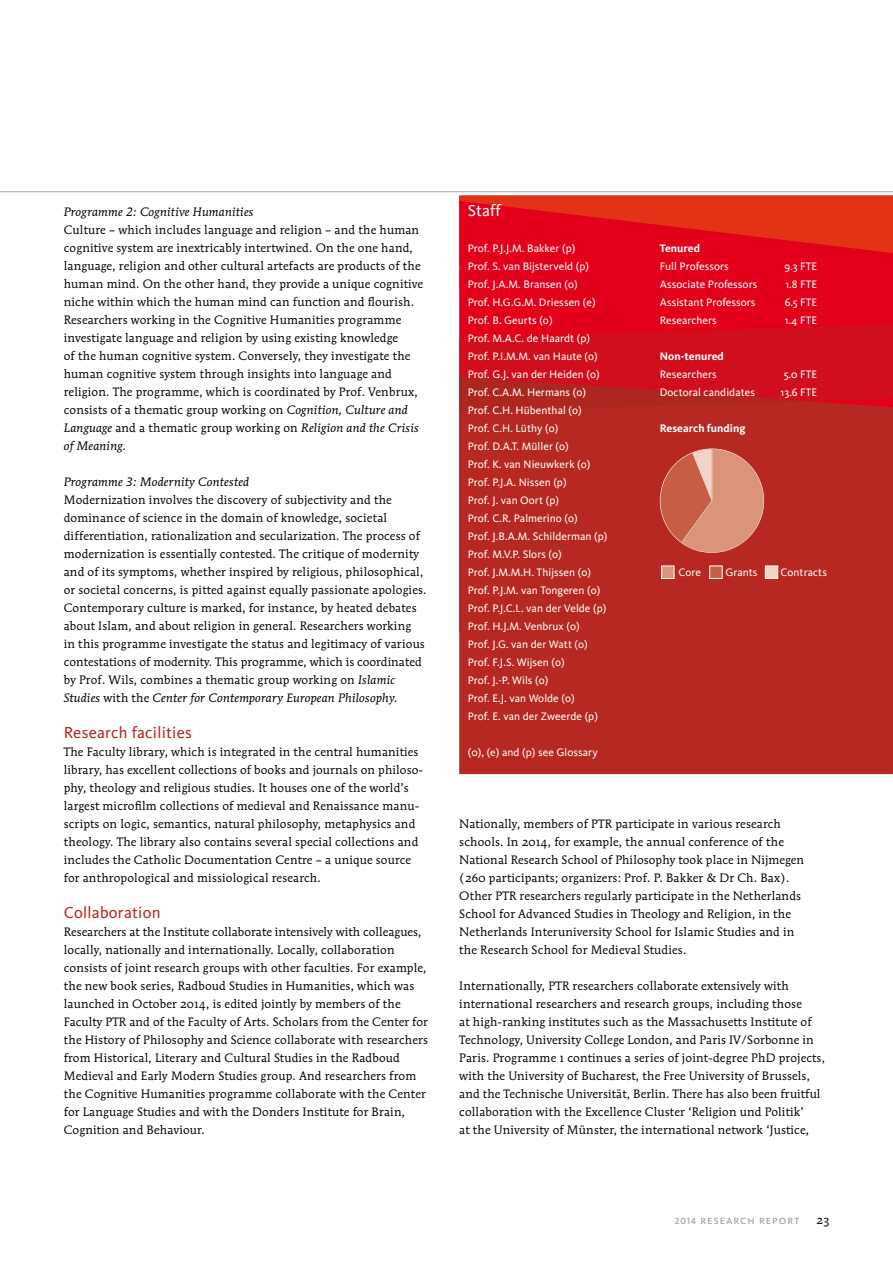
<style>
.page{position:relative;width:893px;height:1263px;background:#fff}
.page>*{position:absolute;margin:0;border:0;box-sizing:border-box;transform-origin:0 0}
.t1{font:16.5px "Kievit";letter-spacing:.015em;color:#b62821}
.t2{font:16.5px "Kievit";letter-spacing:.005em;color:#fff}
.t3{font:12px/18px "Mendoza Rom ITC Book OS";letter-spacing:.015em;color:#000}
.t4{font:italic 12px/18px "Mendoza Rom ITC";letter-spacing:.015em;color:#000}
.t5{font:12px "Kievit Book SC";letter-spacing:.08em;color:#99a49c}
.t6{font:11.25px/18px "Kievit";letter-spacing:.005em;color:#fff}
.t7{font:700 11.25px "Kievit";letter-spacing:.005em;color:#fff}
.s1{font-family:"Mendoza Rom ITC";font-style:italic}
.s2{font-family:"Mendoza Rom ITC Book OS";font-style:normal}
.s3{font-family:"Kievit Medium SC";font-size:9.3px}
</style>
<div class="page">
<hr style="left:0;top:191px;width:893px;height:1px;background:#99a49c">
<div style="left:459px;top:309px;width:434px;height:15px;background:#e2001a"></div>
<div style="left:459px;top:412px;width:434px;height:362px;background:#b62821"></div>
<svg style="left:459px;top:324px;width:434px;height:88px;background:#ca121c"></svg>
<div style="left:459px;top:289px;width:434px;height:20px;background:#e2001a"></div>
<svg style="left:459px;top:196px;width:434px;height:93px;background:#e21019"></svg>
<svg style="left:660px;top:448px;width:104px;height:105px;background:#cf725e"></svg>
<div style="left:661px;top:566px;width:13px;height:13px;background:#db9379;border:1px solid #fff"></div>
<div style="left:709px;top:566px;width:14px;height:13px;background:#c75d43;border:1px solid #fff"></div>
<div style="left:765px;top:566px;width:13px;height:13px;background:#f1d4c6;border:1px solid #fff"></div>
<p class="t4" style="left:64px;top:202px;width:191px">Programme 2: Cognitive Humanities</p>
<p class="t3" style="left:64px;top:221px;width:361px">Culture – which includes language and religion – and the human cognitive system are inextricably intertwined. On the one hand, language, religion and other cultural artefacts are products of the human mind. On the other hand, they provide a unique cognitive niche within which the human mind can function and flourish.<br>Researchers working in the Cognitive Humanities programme investigate language and religion by using existing knowledge<br>of the human cognitive system. Conversely, they investigate the human cognitive system through insights into language and religion. The programme, which is coordinated by Prof. Venbrux, consists of a thematic group working on <span class="s1">Cognition, Culture and</span></p>
<p class="t4" style="left:64px;top:418px;width:357px">Language <span class="s2">and a thematic group working on</span> Religion and the Crisis of Meaning.</p>
<p class="t4" style="left:64px;top:472px;width:187px">Programme 3: Modernity Contested</p>
<p class="t3" style="left:64px;top:491px;width:364px">Modernization involves the discovery of subjectivity and the dominance of science in the domain of knowledge, societal differentiation, rationalization and secularization. The process of modernization is essentially contested. The critique of modernity and of its symptoms, whether inspired by religious, philosophical, or societal concerns, is pitted against equally passionate apologies.<br>Contemporary culture is marked, for instance, by heated debates about Islam, and about religion in general. Researchers working<br>in this programme investigate the status and legitimacy of various contestations of modernity. This programme, which is coordinated by Prof. Wils, combines a thematic group working on <span class="s1">Islamic</span></p>
<p class="t4" style="left:64px;top:688px;width:335px">Studies <span class="s2">with the</span> Center for Contemporary European Philosophy.</p>
<h1 class="t1" style="left:64px;top:723px;width:130px">Research facilities</h1>
<p class="t3" style="left:64px;top:743px;width:361px">The Faculty library, which is integrated in the central humanities library, has excellent collections of books and journals on philoso&shy;phy, theology and religious studies. It houses one of the world’s largest microfilm collections of medieval and Renaissance manu&shy;scripts on logic, semantics, natural philosophy, metaphysics and theology. The library also contains several special collections and includes the Catholic Documentation Centre – a unique source for anthropological and missiological research.</p>
<h1 class="t1" style="left:64px;top:903px;width:98px">Collaboration</h1>
<p class="t3" style="left:64px;top:923px;width:366px">Researchers at the Institute collaborate intensively with colleagues, locally, nationally and internationally. Locally, collaboration consists of joint research groups with other faculties. For example, the new book series, Radboud Studies in Humanities, which was launched in October 2014, is edited jointly by members of the Faculty PTR and of the Faculty of Arts. Scholars from the Center for the History of Philosophy and Science collaborate with researchers from Historical, Literary and Cultural Studies in the Radboud Medieval and Early Modern Studies group. And researchers from the Cognitive Humanities programme collaborate with the Center for Language Studies and with the Donders Institute for Brain, Cognition and Behaviour.</p>
<h1 class="t2" style="left:468px;top:201px;width:35px">Staff</h1>
<p class="t6" style="left:468px;top:239px;width:141px">Prof. P.J.J.M. Bakker (p)<br>Prof. S. van Bijsterveld (p)<br>Prof. J.A.M. Bransen (o)<br>Prof. H.G.G.M. Driessen (e)<br>Prof. B. Geurts (o)<br>Prof. M.A.C. de Haardt (p)<br>Prof. P.I.M.M. van Haute (o)<br>Prof. G.J. van der Heiden (o)<br>Prof. C.A.M. Hermans (o)<br>Prof. C.H. Hübenthal (o)<br>Prof. C.H. Lüthy (o)<br>Prof. D.A.T. Müller (o)<br>Prof. K. van Nieuwkerk (o)<br>Prof. P.J.A. Nissen (p)<br>Prof. J. van Oort (p)<br>Prof. C.R. Palmerino (o)<br>Prof. J.B.A.M. Schilderman (p)<br>Prof. M.V.P. Slors (o)<br>Prof. J.M.M.H. Thijssen (o)<br>Prof. P.J.M. van Tongeren (o)<br>Prof. P.J.C.L. van der Velde (p)<br>Prof. H.J.M. Venbrux (o)<br>Prof. J.G. van der Watt (o)<br>Prof. F.J.S. Wijsen (o)<br>Prof. J.-P. Wils (o)<br>Prof. E.J. van Wolde (o)<br>Prof. E. van der Zweerde (p)</p>
<p class="t6" style="left:468px;top:743px;width:132px">(0), (e) and (p) see Glossary</p>
<p class="t7" style="left:660px;top:242px;width:42px">Tenured</p>
<p class="t6" style="left:660px;top:257px;width:71px">Full Professors</p>
<p class="t6" style="left:785px;top:257px;width:34px">9.3 FTE</p>
<p class="t6" style="left:660px;top:275px;width:99px">Associate Professors</p>
<p class="t6" style="left:785px;top:275px;width:33px">1.8 FTE</p>
<p class="t6" style="left:660px;top:293px;width:97px">Assistant Professors</p>
<p class="t6" style="left:785px;top:293px;width:34px">6.5 FTE</p>
<p class="t6" style="left:660px;top:311px;width:59px">Researchers</p>
<p class="t6" style="left:785px;top:311px;width:34px">1.4 FTE</p>
<p class="t7" style="left:660px;top:350px;width:66px">Non-tenured</p>
<p class="t6" style="left:660px;top:365px;width:59px">Researchers</p>
<p class="t6" style="left:784px;top:365px;width:35px">5.0 FTE</p>
<p class="t6" style="left:660px;top:383px;width:97px">Doctoral candidates</p>
<p class="t6" style="left:781px;top:383px;width:38px">13.6 FTE</p>
<p class="t7" style="left:660px;top:422px;width:87px">Research funding</p>
<p class="t6" style="left:679px;top:563px;width:24px">Core</p>
<p class="t6" style="left:725px;top:563px;width:34px">Grants</p>
<p class="t6" style="left:781px;top:563px;width:48px">Contracts</p>
<p class="t3" style="left:459px;top:815px;width:346px">Nationally, members of PTR participate in various research schools. In 2014, for example, the annual conference of the National Research School of Philosophy took place in Nijmegen (260 participants; organizers: Prof. P. Bakker &amp; Dr Ch. Bax).<br>Other PTR researchers regularly participate in the Netherlands School for Advanced Studies in Theology and Religion, in the Netherlands Interuniversity School for Islamic Studies and in the Research School for Medieval Studies.</p>
<p class="t3" style="left:459px;top:977px;width:367px">Internationally, PTR researchers collaborate extensively with international researchers and research groups, including those<br>at high-ranking institutes such as the Massachusetts Institute of Technology, University College London, and Paris IV/Sorbonne in Paris. Programme 1 continues a series of joint-degree PhD projects, with the University of Bucharest, the Free University of Brussels, and the Technische Universität, Berlin. There has also been fruitful collaboration with the Excellence Cluster ‘Religion und Politik’<br>at the University of Münster, the international network ‘Justice,</p>
<p class="t5" style="left:675px;top:1213px;width:126px"><span class="s3">2014</span> research report</p>
<p class="t3" style="left:816px;top:1211px;width:14px">23</p>
</div>
